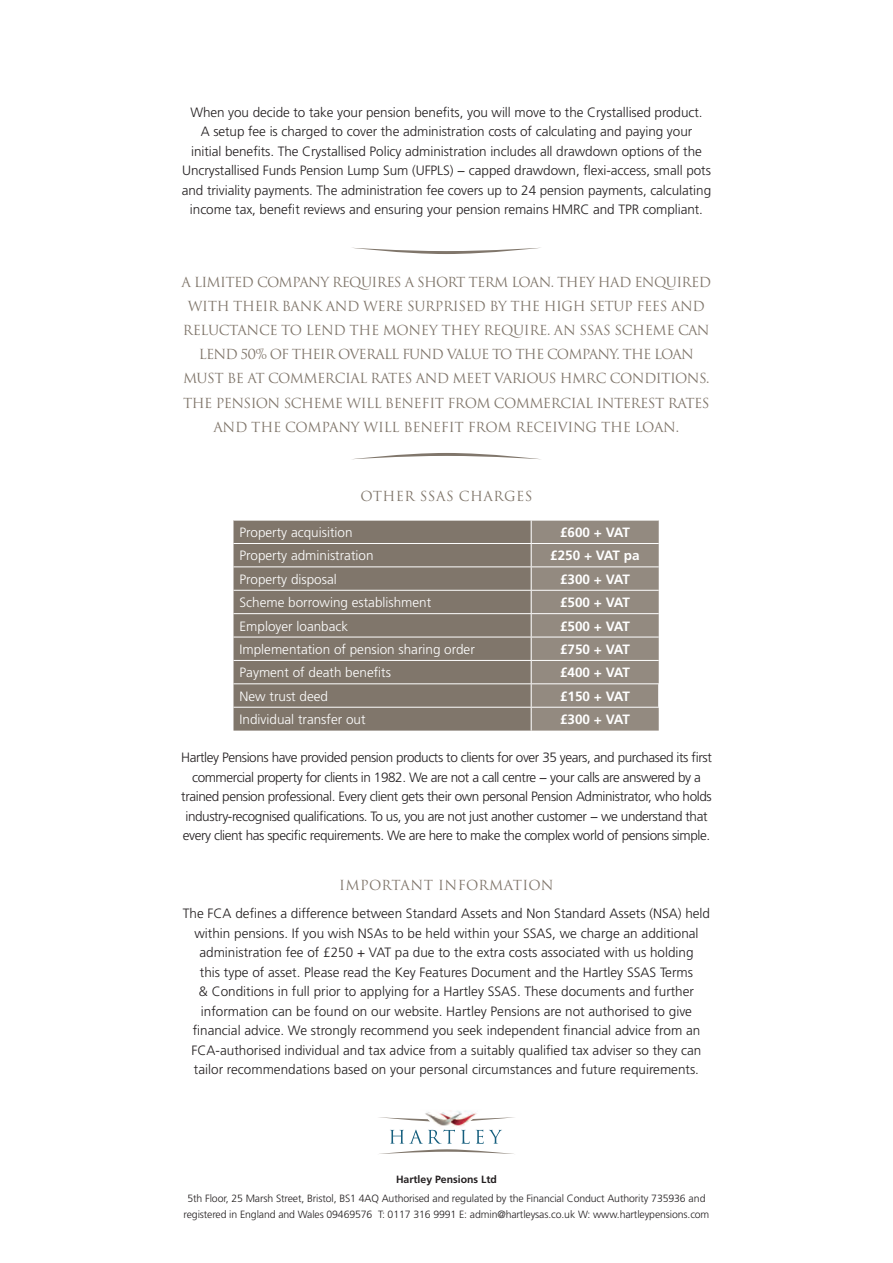
<style>
.page{position:relative;width:893px;height:1263px;background:#fff}
.page>*{position:absolute;margin:0;border:0;box-sizing:border-box;transform-origin:0 0}
.t1{font:300 13.5px/19.5px "Frutiger";letter-spacing:-.005em;color:#231f20;text-align:center}
.t2{font:300 13.5px/19.5px "Frutiger";letter-spacing:-.03em;color:#231f20;text-align:center}
.t3{font:13.5px/24px "Trajan";letter-spacing:-.04em;color:#80766b;text-align:center}
.t4{font:300 13.5px "Frutiger";color:#fff}
.t5{font:700 13.5px "Frutiger";color:#fff}
.t6{font:13.5px "Trajan Pro";letter-spacing:.03em;color:#80766b}
.t7{font:300 10.5px/19.5px "Frutiger";letter-spacing:-.01em;color:#231f20;text-align:center}
.s1{font-weight:700}
</style>
<div class="page">
<div style="left:233px;top:521px;width:298px;height:210px;background:#80766b"></div>
<hr style="left:233px;top:543px;width:298px;height:1px;background:#fff">
<hr style="left:233px;top:566px;width:298px;height:1px;background:#fff">
<hr style="left:233px;top:590px;width:298px;height:1px;background:#fff">
<hr style="left:233px;top:613px;width:298px;height:1px;background:#fff">
<hr style="left:233px;top:637px;width:298px;height:1px;background:#fff">
<hr style="left:233px;top:660px;width:298px;height:1px;background:#fff">
<hr style="left:233px;top:683px;width:298px;height:1px;background:#fff">
<svg style="left:531px;top:520px;width:128px;height:211px;background:#988f86"></svg>
<hr style="left:233px;top:707px;width:298px;height:1px;background:#fff">
<hr style="left:531px;top:707px;width:128px;height:1px;background:#fff">
<svg style="left:354px;top:248px;width:185px;height:6px"></svg>
<svg style="left:354px;top:453px;width:185px;height:6px"></svg>
<svg style="left:379px;top:1117px;width:135px;height:37px"></svg>
<img style="left:421px;top:1110px;width:60px;height:18px">
<p class="t1" style="left:182px;top:102px;width:531px">When you decide to take your pension benefits, you will move to the Crystallised product.<br>A setup fee is charged to cover the administration costs of calculating and paying your<br>initial benefits. The Crystallised Policy administration includes all drawdown options of the Uncrystallised Funds Pension Lump Sum (UFPLS) − capped drawdown, flexi-access, small pots and triviality payments. The administration fee covers up to 24 pension payments, calculating income tax, benefit reviews and ensuring your pension remains HMRC and TPR compliant.</p>
<p class="t3" style="left:182px;top:271px;width:531px">A LIMITED COMPANY REQUIRES A SHORT TERM LOAN. THEY HAD ENQUIRED WITH THEIR BANK AND WERE SURPRISED BY THE HIGH SETUP FEES AND RELUCTANCE TO LEND THE MONEY THEY REQUIRE. AN SSAS SCHEME CAN LEND 50% OF THEIR OVERALL FUND VALUE TO THE COMPANY. THE LOAN MUST BE AT COMMERCIAL RATES AND MEET VARIOUS HMRC CONDITIONS.<br>THE PENSION SCHEME WILL BENEFIT FROM COMMERCIAL INTEREST RATES AND THE COMPANY WILL BENEFIT FROM RECEIVING THE LOAN.</p>
<p class="t6" style="left:360px;top:488px;width:174px">OTHER SSAS CHARGES</p>
<p class="t4" style="left:239px;top:525px;width:115px">Property acquisition</p>
<p class="t5" style="left:560px;top:524px;width:71px">£600 + VAT</p>
<p class="t4" style="left:239px;top:548px;width:136px">Property administration</p>
<p class="t5" style="left:550px;top:548px;width:91px">£250 + VAT pa</p>
<p class="t4" style="left:239px;top:571px;width:99px">Property disposal</p>
<p class="t5" style="left:560px;top:571px;width:71px">£300 + VAT</p>
<p class="t4" style="left:239px;top:595px;width:193px">Scheme borrowing establishment</p>
<p class="t5" style="left:560px;top:595px;width:71px">£500 + VAT</p>
<p class="t4" style="left:239px;top:618px;width:110px">Employer loanback</p>
<p class="t5" style="left:560px;top:618px;width:71px">£500 + VAT</p>
<p class="t4" style="left:239px;top:642px;width:237px">Implementation of pension sharing order</p>
<p class="t5" style="left:560px;top:641px;width:71px">£750 + VAT</p>
<p class="t4" style="left:239px;top:665px;width:153px">Payment of death benefits</p>
<p class="t5" style="left:560px;top:665px;width:71px">£400 + VAT</p>
<p class="t4" style="left:239px;top:688px;width:90px">New trust deed</p>
<p class="t5" style="left:560px;top:688px;width:71px">£150 + VAT</p>
<p class="t4" style="left:239px;top:712px;width:128px">Individual transfer out</p>
<p class="t5" style="left:560px;top:711px;width:71px">£300 + VAT</p>
<p class="t2" style="left:181px;top:748px;width:532px">Hartley Pensions have provided pension products to clients for over 35 years, and purchased its first commercial property for clients in 1982. We are not a call centre − your calls are answered by a trained pension professional. Every client gets their own personal Pension Administrator, who holds industry-recognised qualifications. To us, you are not just another customer − we understand that every client has specific requirements. We are here to make the complex world of pensions simple.</p>
<p class="t6" style="left:339px;top:876px;width:216px">IMPORTANT INFORMATION</p>
<p class="t1" style="left:183px;top:904px;width:529px">The FCA defines a difference between Standard Assets and Non Standard Assets (NSA) held within pensions. If you wish NSAs to be held within your SSAS, we charge an additional administration fee of £250 + VAT pa due to the extra costs associated with us holding<br>this type of asset. Please read the Key Features Document and the Hartley SSAS Terms<br>&amp; Conditions in full prior to applying for a Hartley SSAS. These documents and further information can be found on our website. Hartley Pensions are not authorised to give financial advice. We strongly recommend you seek independent financial advice from an FCA-authorised individual and tax advice from a suitably qualified tax adviser so they can tailor recommendations based on your personal circumstances and future requirements.</p>
<p class="t7" style="left:187px;top:1169px;width:519px"><span class="s1">Hartley Pensions Ltd<br></span>5th Floor, 25 Marsh Street, Bristol, BS1 4AQ Authorised and regulated by the Financial Conduct Authority 735936 and</p>
<p class="t7" style="left:184px;top:1204px;width:527px">registered in England and Wales 09469576 T: 0117 316 9991 E: admin@hartleysas.co.uk W: www.hartleypensions.com</p>
</div>
